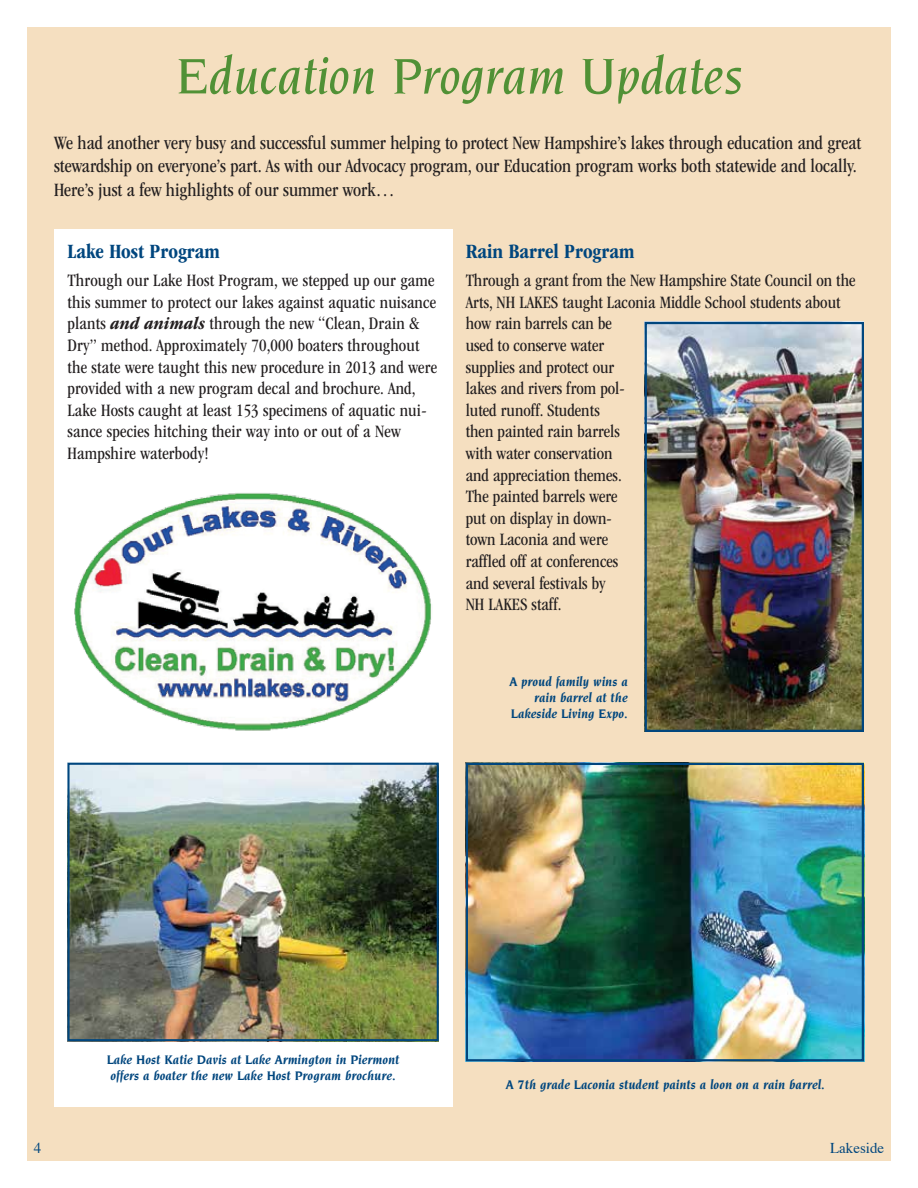
<style>
.page{position:relative;width:918px;height:1188px;background:#fff}
.page>*{position:absolute;margin:0;border:0;box-sizing:border-box;transform-origin:0 0}
.t1{font:italic 500 54px "Novarese Std";color:#519136}
.t2{font:700 condensed 21px "ITC Garamond Std";color:#00467e}
.t3{font:condensed 19.5px/23.4px "ITC Garamond Std";color:#231f20}
.t4{font:condensed 18px/21.6px "ITC Garamond Std";letter-spacing:.01em;color:#231f20}
.t5{font:15px "Times";color:#00467e}
.t6{font:italic 700 13.5px/16.2px "Novarese Std";color:#00467e;scale:.95 1}
.s1{font-weight:700;font-style:italic}
</style>
<div class="page">
<div style="left:27px;top:27px;width:864px;height:1134px;background:#f5dfc0"></div>
<div style="left:54px;top:230px;width:398px;height:877px;background:#fff"></div>
<img style="left:71px;top:766px;width:365px;height:272px">
<div style="left:68px;top:763px;width:371px;height:278px;border:2px solid #00467e"></div>
<img style="left:74px;top:493px;width:358px;height:238px">
<img style="left:469px;top:766px;width:392px;height:292px">
<div style="left:466px;top:763px;width:398px;height:298px;border:2px solid #00467e"></div>
<img style="left:648px;top:325px;width:213px;height:404px">
<div style="left:645px;top:322px;width:219px;height:410px;border:2px solid #00467e"></div>
<h1 class="t1" style="left:176px;top:46px;width:568px">Education Program Updates</h1>
<p class="t3" style="left:54px;top:131px;width:809px">We had another very busy and successful summer helping to protect New Hampshire’s lakes through education and great stewardship on everyone’s part. As with our Advocacy program, our Education program works both statewide and locally.<br>Here’s just a few highlights of our summer work…</p>
<p class="t2" style="left:68px;top:239px;width:154px">Lake Host Program</p>
<p class="t4" style="left:68px;top:270px;width:371px">Through our Lake Host Program, we stepped up our game this summer to protect our lakes against aquatic nuisance plants <span class="s1">and animals</span> through the new “Clean, Drain &amp; Dry” method. Approximately 70,000 boaters throughout the state were taught this new procedure in 2013 and were provided with a new program decal and brochure. And, Lake Hosts caught at least 153 specimens of aquatic nui&shy;sance species hitching their way into or out of a New Hampshire waterbody!</p>
<p class="t2" style="left:466px;top:239px;width:170px">Rain Barrel Program</p>
<p class="t4" style="left:466px;top:270px;width:391px">Through a grant from the New Hampshire State Council on the<br>Arts, NH LAKES taught Laconia Middle School students about how rain barrels can be<br>used to conserve water<br>supplies and protect our<br>lakes and rivers from pol-<br>luted runoff. Students<br>then painted rain barrels<br>with water conservation<br>and appreciation themes.<br>The painted barrels were<br>put on display in down-<br>town Laconia and were<br>raffled off at conferences<br>and several festivals by<br>NH LAKES staff.</p>
<p class="t6" style="left:509px;top:673px;width:126px;text-align:right">A proud family wins a rain barrel at the<br>Lakeside Living Expo.</p>
<p class="t6" style="left:107px;top:1051px;width:310px">Lake Host Katie Davis at Lake Armington in Piermont offers a boater the new Lake Host Program brochure.</p>
<p class="t6" style="left:506px;top:1076px;width:337px">A 7th grade Laconia student paints a loon on a rain barrel.</p>
<p class="t5" style="left:34px;top:1134px;width:9px">4</p>
<p class="t5" style="left:830px;top:1134px;width:56px">Lakeside</p>
</div>
